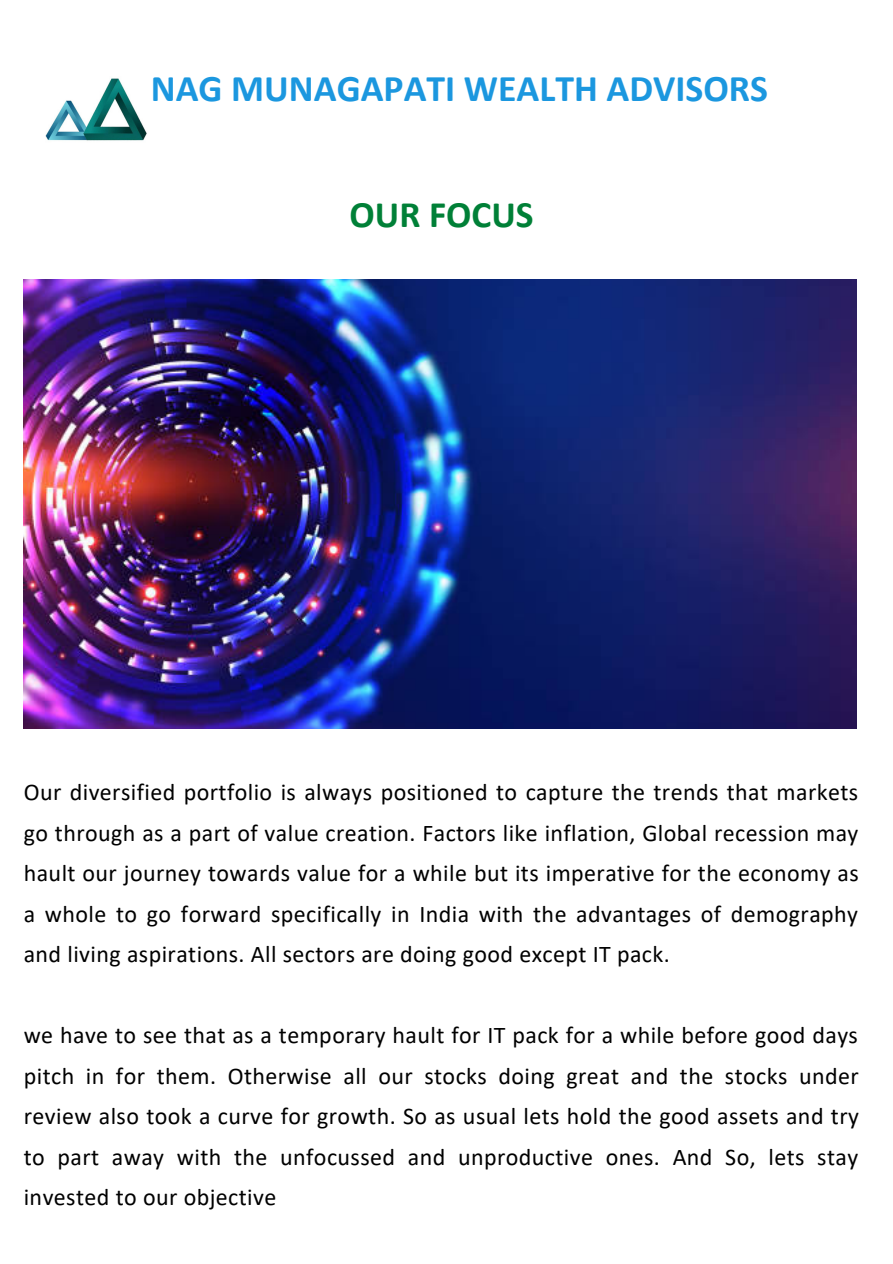
<style>
.page{position:relative;width:893px;height:1264px;background:#fff}
.page>*{position:absolute;margin:0;border:0;box-sizing:border-box;transform-origin:0 0}
.t1{font:700 37.8px "Calibri";color:#1b97df}
.t2{font:700 37.5px "Calibri";color:#008037}
.t3{font:24px/40.5px "Calibri";letter-spacing:.015em;color:#000;text-align:justify}
</style>
<div class="page">
<img style="left:46px;top:78px;width:101px;height:63px">
<img style="left:24px;top:279px;width:832px;height:449px">
<p class="t1" style="left:151px;top:72px;width:618px">NAG MUNAGAPATI WEALTH ADVISORS</p>
<p class="t2" style="left:349px;top:199px;width:185px">OUR FOCUS</p>
<p class="t3" style="left:24px;top:774px;width:836px">Our diversified portfolio is always positioned to capture the trends that markets go through as a part of value creation. Factors like inflation, Global recession may hault our journey towards value for a while but its imperative for the economy as a whole to go forward specifically in India with the advantages of demography and living aspirations. All sectors are doing good except IT pack.</p>
<p class="t3" style="left:24px;top:1017px;width:836px">we have to see that as a temporary hault for IT pack for a while before good days pitch in for them. Otherwise all our stocks doing great and the stocks under review also took a curve for growth. So as usual lets hold the good assets and try to part away with the unfocussed and unproductive ones. And So, lets stay invested to our objective</p>
</div>
